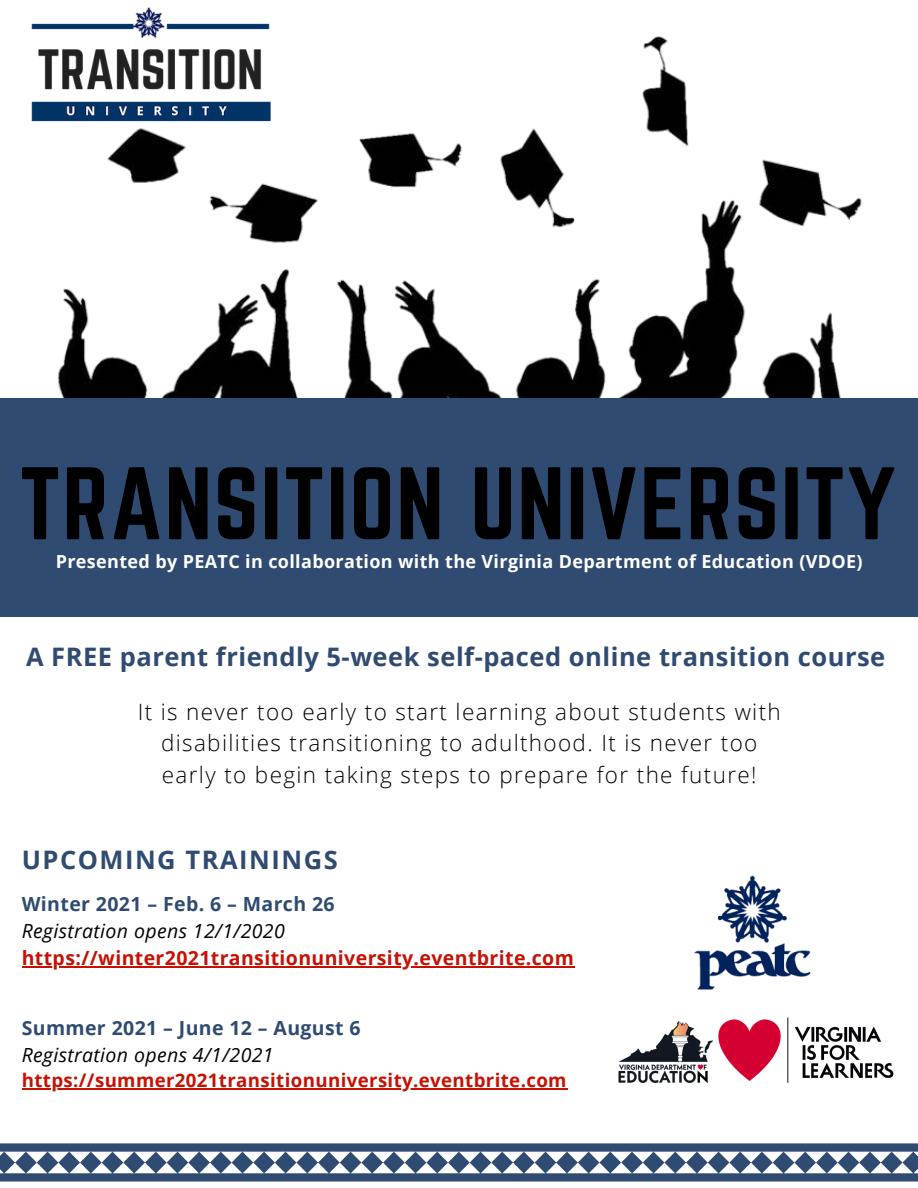
<style>
.page{position:relative;width:918px;height:1188px;background:#fff}
.page>*{position:absolute;margin:0;border:0;box-sizing:border-box;transform-origin:0 0}
.t1{font:90px "Norwester";letter-spacing:.02em;color:#000}
.t2{font:700 25.5px "Open Sans";letter-spacing:.02em;color:#304b71}
.t3{font:700 25.5px "Open Sans";letter-spacing:.06em;color:#304b71}
.t4{font:300 22.5px/31.5px "Open Sans";letter-spacing:.06em;color:#000;text-align:center}
.t5{font:700 19.5px "Open Sans";letter-spacing:.02em;color:#c61104}
.t6{font:italic 19.5px "Open Sans";letter-spacing:.02em;color:#000}
.t7{font:700 19.5px "Open Sans";letter-spacing:.02em;color:#304b71}
.t8{font:700 18.6px "Open Sans";letter-spacing:.02em;color:#c61104}
.t9{font:700 18px "Open Sans";letter-spacing:.02em;color:#fff}
</style>
<div class="page">
<hr style="left:22px;top:966px;width:553px;height:1px;background:#c61104">
<hr style="left:22px;top:1089px;width:545px;height:1px;background:#c61104">
<img style="left:31px;top:23px;width:22px;height:99px">
<img style="left:53px;top:7px;width:809px;height:391px">
<div style="left:0;top:399px;width:918px;height:218px;background:#304b71"></div>
<img style="left:694px;top:875px;width:117px;height:115px">
<img style="left:618px;top:1017px;width:276px;height:66px">
<svg style="left:0;top:1143px;width:918px;height:39px"></svg>
<p class="t1" style="left:19px;top:460px;width:878px">TRANSITION UNIVERSITY</p>
<p class="t9" style="left:56px;top:549px;width:809px">Presented by PEATC in collaboration with the Virginia Department of Education (VDOE)</p>
<h2 class="t2" style="left:26px;top:638px;width:861px">A FREE parent friendly 5-week self-paced online transition course</h2>
<h3 class="t4" style="left:138px;top:695px;width:645px">It is never too early to start learning about students with disabilities transitioning to adulthood. It is never too early to begin taking steps to prepare for the future!</h3>
<h2 class="t3" style="left:22px;top:841px;width:317px">UPCOMING TRAININGS</h2>
<p class="t7" style="left:22px;top:890px;width:314px">Winter 2021 – Feb. 6 – March 26</p>
<p class="t6" style="left:22px;top:917px;width:265px">Registration opens 12/1/2020</p>
<p class="t5" style="left:22px;top:944px;width:554px">https://winter2021transitionuniversity.eventbrite.com</p>
<p class="t7" style="left:22px;top:1014px;width:340px">Summer 2021 – June 12 – August 6</p>
<p class="t6" style="left:22px;top:1041px;width:253px">Registration opens 4/1/2021</p>
<h4 class="t8" style="left:22px;top:1068px;width:546px">https://summer2021transitionuniversity.eventbrite.com</h4>
</div>
